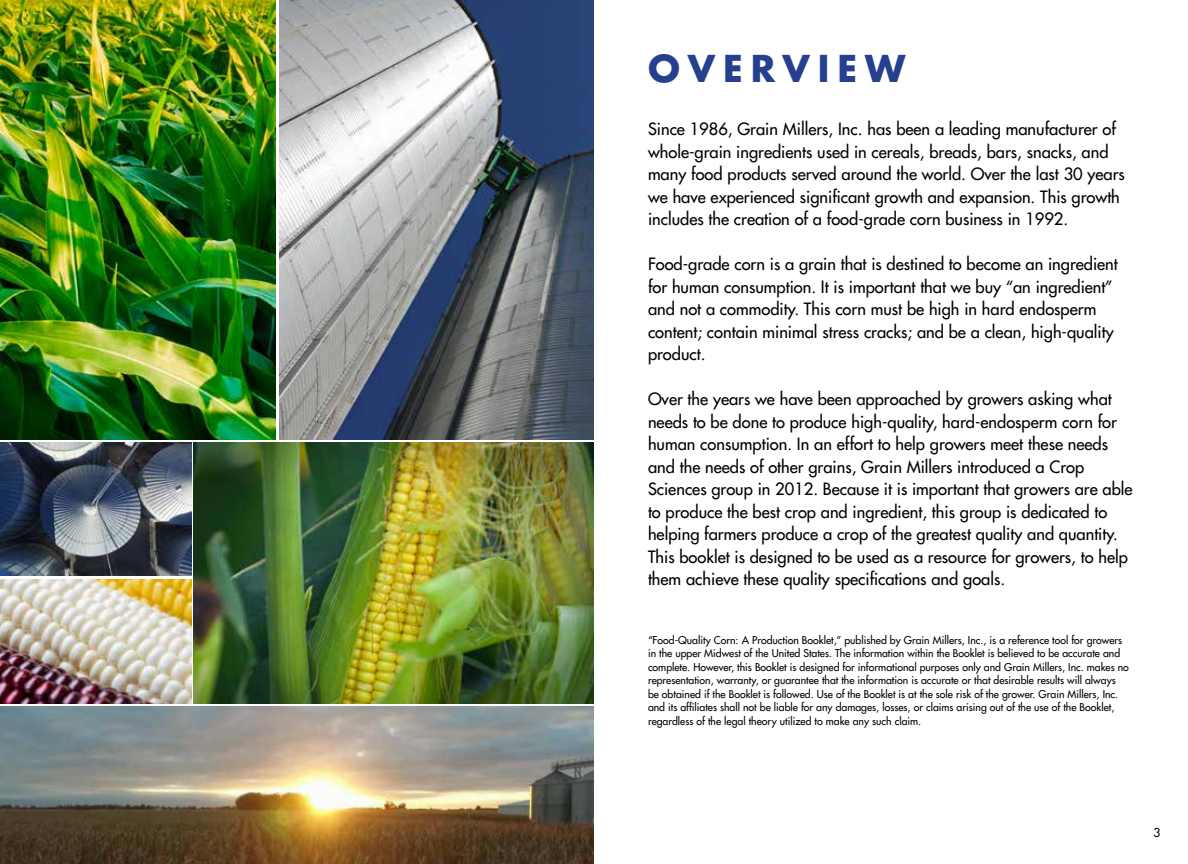
<style>
.page{position:relative;width:1188px;height:864px;background:#fff}
.page>*{position:absolute;margin:0;border:0;box-sizing:border-box;transform-origin:0 0}
.t1{font:700 36px "Futura LT";letter-spacing:.22em;color:#25408f}
.t2{font:16.5px/22.5px "Futura LT";color:#000}
.t3{font:12px "Futura LT";color:#000}
.t4{font:10.5px/13.5px "Futura LT";color:#000}
</style>
<div class="page">
<img style="left:0;top:0;width:275px;height:439px">
<img style="left:0;top:580px;width:191px;height:124px">
<img style="left:279px;top:0;width:315px;height:439px">
<img style="left:0;top:443px;width:191px;height:133px">
<img style="left:194px;top:443px;width:400px;height:261px">
<img style="left:0;top:706px;width:594px;height:158px">
<h1 class="t1" style="left:648px;top:44px;width:259px">OVERVIEW</h1>
<p class="t2" style="left:648px;top:118px;width:478px">Since 1986, Grain Millers, Inc. has been a leading manufacturer of whole-grain ingredients used in cereals, breads, bars, snacks, and many food products served around the world. Over the last 30 years we have experienced significant growth and expansion. This growth includes the creation of a food-grade corn business in 1992.</p>
<p class="t2" style="left:648px;top:253px;width:471px">Food-grade corn is a grain that is destined to become an ingredient for human consumption. It is important that we buy “an ingredient” and not a commodity. This corn must be high in hard endosperm content; contain minimal stress cracks; and be a clean, high-quality product.</p>
<p class="t2" style="left:648px;top:388px;width:486px">Over the years we have been approached by growers asking what needs to be done to produce high-quality, hard-endosperm corn for human consumption. In an effort to help growers meet these needs and the needs of other grains, Grain Millers introduced a Crop Sciences group in 2012. Because it is important that growers are able to produce the best crop and ingredient, this group is dedicated to helping farmers produce a crop of the greatest quality and quantity.<br>This booklet is designed to be used as a resource for growers, to help them achieve these quality specifications and goals.</p>
<p class="t4" style="left:648px;top:633px;width:483px">“Food-Quality Corn: A Production Booklet,” published by Grain Millers, Inc., is a reference tool for growers in the upper Midwest of the United States. The information within the Booklet is believed to be accurate and complete. However, this Booklet is designed for informational purposes only and Grain Millers, Inc. makes no representation, warranty, or guarantee that the information is accurate or that desirable results will always be obtained if the Booklet is followed. Use of the Booklet is at the sole risk of the grower. Grain Millers, Inc. and its affiliates shall not be liable for any damages, losses, or claims arising out of the use of the Booklet, regardless of the legal theory utilized to make any such claim.</p>
<p class="t3" style="left:1153px;top:825px;width:8px">3</p>
</div>
